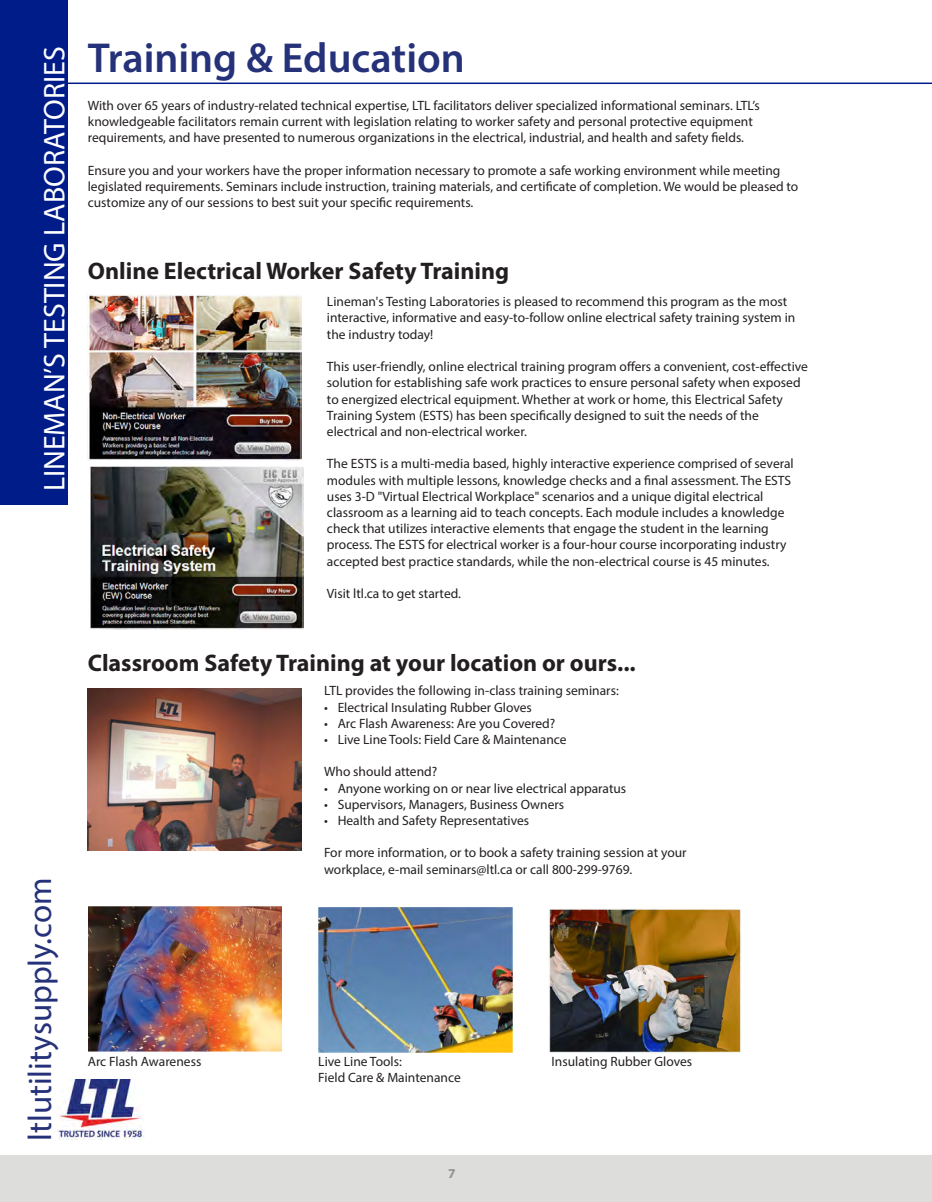
<style>
.page{position:relative;width:932px;height:1202px;background:#fff}
.page>*{position:absolute;margin:0;border:0;box-sizing:border-box;transform-origin:0 0}
.t1{font:600 42px "Myriad Pro";color:#253179}
.t2{font:33px "Myriad Pro";color:#253179}
.t3{font:30px "Myriad Pro";color:#fff}
.t4{font:700 24px "Myriad Pro";color:#231f20}
.t5{font:13.5px/16.2px "Myriad Pro";color:#231f20}
.t6{font:700 13.5px "Myriad Pro";color:#949090}
</style>
<div class="page">
<hr style="left:40px;top:82px;width:892px;height:2px;background:#001c88">
<div style="left:0;top:1155px;width:932px;height:47px;background:#dddddb"></div>
<div style="left:0;top:0;width:68px;height:505px;background:#001c88"></div>
<img style="left:58px;top:1079px;width:87px;height:60px">
<img style="left:88px;top:688px;width:213px;height:163px">
<img style="left:88px;top:295px;width:213px;height:166px">
<img style="left:89px;top:466px;width:214px;height:163px">
<img style="left:89px;top:906px;width:193px;height:145px">
<img style="left:319px;top:907px;width:194px;height:145px">
<img style="left:548px;top:908px;width:193px;height:145px">
<p class="t3" style="left:36px;top:491px;width:446px;rotate:-90deg">LINEMAN’S TESTING LABORATORIES</p>
<p class="t2" style="left:20px;top:1140px;width:265px;rotate:-90deg">ltlutilitysupply.com</p>
<p class="t1" style="left:88px;top:32px;width:378px">Training &amp; Education</p>
<p class="t5" style="left:88px;top:97px;width:673px">With over 65 years of industry-related technical expertise, LTL facilitators deliver specialized informational seminars. LTL’s knowledgeable facilitators remain current with legislation relating to worker safety and personal protective equipment requirements, and have presented to numerous organizations in the electrical, industrial, and health and safety fields.</p>
<p class="t5" style="left:88px;top:162px;width:712px">Ensure you and your workers have the proper information necessary to promote a safe working environment while meeting legislated requirements. Seminars include instruction, training materials, and certificate of completion. We would be pleased to customize any of our sessions to best suit your specific requirements.</p>
<p class="t4" style="left:88px;top:255px;width:423px">Online Electrical Worker Safety Training</p>
<p class="t5" style="left:327px;top:293px;width:470px">Lineman's Testing Laboratories is pleased to recommend this program as the most interactive, informative and easy-to-follow online electrical safety training system in the industry today!</p>
<p class="t5" style="left:327px;top:358px;width:482px">This user-friendly, online electrical training program offers a convenient, cost-effective solution for establishing safe work practices to ensure personal safety when exposed to energized electrical equipment. Whether at work or home, this Electrical Safety Training System (ESTS) has been specifically designed to suit the needs of the electrical and non-electrical worker.</p>
<p class="t5" style="left:327px;top:455px;width:468px">The ESTS is a multi-media based, highly interactive experience comprised of several modules with multiple lessons, knowledge checks and a final assessment. The ESTS uses 3-D "Virtual Electrical Workplace" scenarios and a unique digital electrical classroom as a learning aid to teach concepts. Each module includes a knowledge check that utilizes interactive elements that engage the student in the learning process. The ESTS for electrical worker is a four-hour course incorporating industry accepted best practice standards, while the non-electrical course is 45 minutes.</p>
<p class="t5" style="left:327px;top:585px;width:136px">Visit ltl.ca to get started.</p>
<p class="t4" style="left:88px;top:647px;width:549px">Classroom Safety Training at your location or ours...</p>
<p class="t5" style="left:324px;top:682px;width:296px">LTL provides the following in-class training seminars:</p>
<p class="t5" style="left:324px;top:698px;width:209px">• Electrical Insulating Rubber Gloves</p>
<p class="t5" style="left:324px;top:715px;width:232px">• Arc Flash Awareness: Are you Covered?</p>
<p class="t5" style="left:324px;top:731px;width:244px">• Live Line Tools: Field Care &amp; Maintenance</p>
<p class="t5" style="left:324px;top:763px;width:115px">Who should attend?</p>
<p class="t5" style="left:324px;top:779px;width:303px">• Anyone working on or near live electrical apparatus</p>
<p class="t5" style="left:324px;top:796px;width:242px">• Supervisors, Managers, Business Owners</p>
<p class="t5" style="left:324px;top:812px;width:206px">• Health and Safety Representatives</p>
<p class="t5" style="left:324px;top:844px;width:364px">For more information, or to book a safety training session at your workplace, e-mail seminars@ltl.ca or call 800-299-9769.</p>
<p class="t5" style="left:88px;top:1052px;width:115px">Arc Flash Awareness</p>
<p class="t5" style="left:318px;top:1052px;width:144px">Live Line Tools:<br>Field Care &amp; Maintenance</p>
<p class="t5" style="left:551px;top:1053px;width:142px">Insulating Rubber Gloves</p>
<p class="t6" style="left:448px;top:1164px;width:9px">7</p>
</div>
